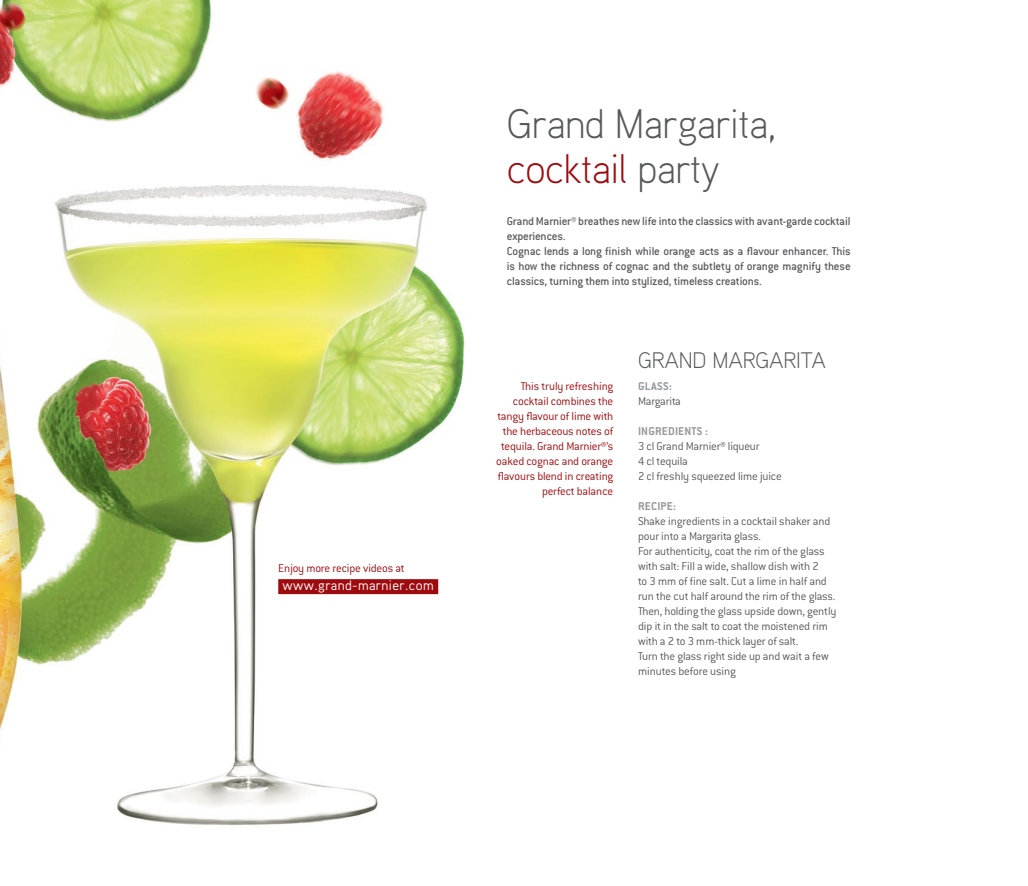
<style>
.page{position:relative;width:1028px;height:886px;background:#fff}
.page>*{position:absolute;margin:0;border:0;box-sizing:border-box;transform-origin:0 0}
.t1{font:300 41.25px/45px "Aaux";letter-spacing:-.01em;color:#58595b}
.t2{font:300 22.5px "Aaux";color:#58595b}
.t3{font:13.75px "Aaux";letter-spacing:.03em;color:#fff}
.t4{font:300 12.5px/15px "Conduit ITC";letter-spacing:-.015em;color:#58595b}
.t5{font:500 12.5px/15px "Conduit ITC";letter-spacing:-.015em;color:#58595b}
.t6{font:300 12.5px/15px "Conduit ITC";letter-spacing:-.015em;color:#9e0b0f;text-align:right}
.t7{font:700 12.5px "Conduit ITC";letter-spacing:.02em;color:#97999c}
.s1{color:#9e0b0f}
</style>
<div class="page">
<img style="left:0;top:0;width:465px;height:826px">
<div style="left:278px;top:579px;width:160px;height:15px;background:#9e0b0f"></div>
<p class="t6" style="left:278px;top:560px;width:128px">Enjoy more recipe videos at</p>
<p class="t3" style="left:282px;top:577px;width:153px">www.grand-marnier.com</p>
<h1 class="t1" style="left:507px;top:100px;width:271px">Grand Margarita, <span class="s1">cocktail</span> party</h1>
<p class="t5" style="left:507px;top:214px;width:345px">Grand Marnier® breathes new life into the classics with avant-garde cocktail experiences.<br>Cognac lends a long finish while orange acts as a flavour enhancer. This is how the richness of cognac and the subtlety of orange magnify these classics, turning them into stylized, timeless creations.</p>
<p class="t6" style="left:496px;top:379px;width:118px">This truly refreshing cocktail combines the tangy flavour of lime with the herbaceous notes of tequila. Grand Marnier®’s oaked cognac and orange flavours blend in creating perfect balance</p>
<h2 class="t2" style="left:638px;top:346px;width:189px">GRAND MARGARITA</h2>
<p class="t7" style="left:638px;top:379px;width:35px">GLASS:</p>
<p class="t4" style="left:638px;top:394px;width:44px">Margarita</p>
<p class="t7" style="left:638px;top:424px;width:37px">INGREDIENTS</p>
<p class="t7" style="left:705px;top:424px;width:4px">:</p>
<p class="t4" style="left:638px;top:439px;width:145px">3 cl Grand Marnier® liqueur<br>4 cl tequila<br>2 cl freshly squeezed lime juice</p>
<p class="t7" style="left:638px;top:499px;width:39px">RECIPE:</p>
<p class="t4" style="left:638px;top:514px;width:200px">Shake ingredients in a cocktail shaker and pour into a Margarita glass.<br>For authenticity, coat the rim of the glass with salt: Fill a wide, shallow dish with 2<br>to 3 mm of fine salt. Cut a lime in half and run the cut half around the rim of the glass.<br>Then, holding the glass upside down, gently dip it in the salt to coat the moistened rim with a 2 to 3 mm-thick layer of salt.<br>Turn the glass right side up and wait a few minutes before using</p>
</div>
